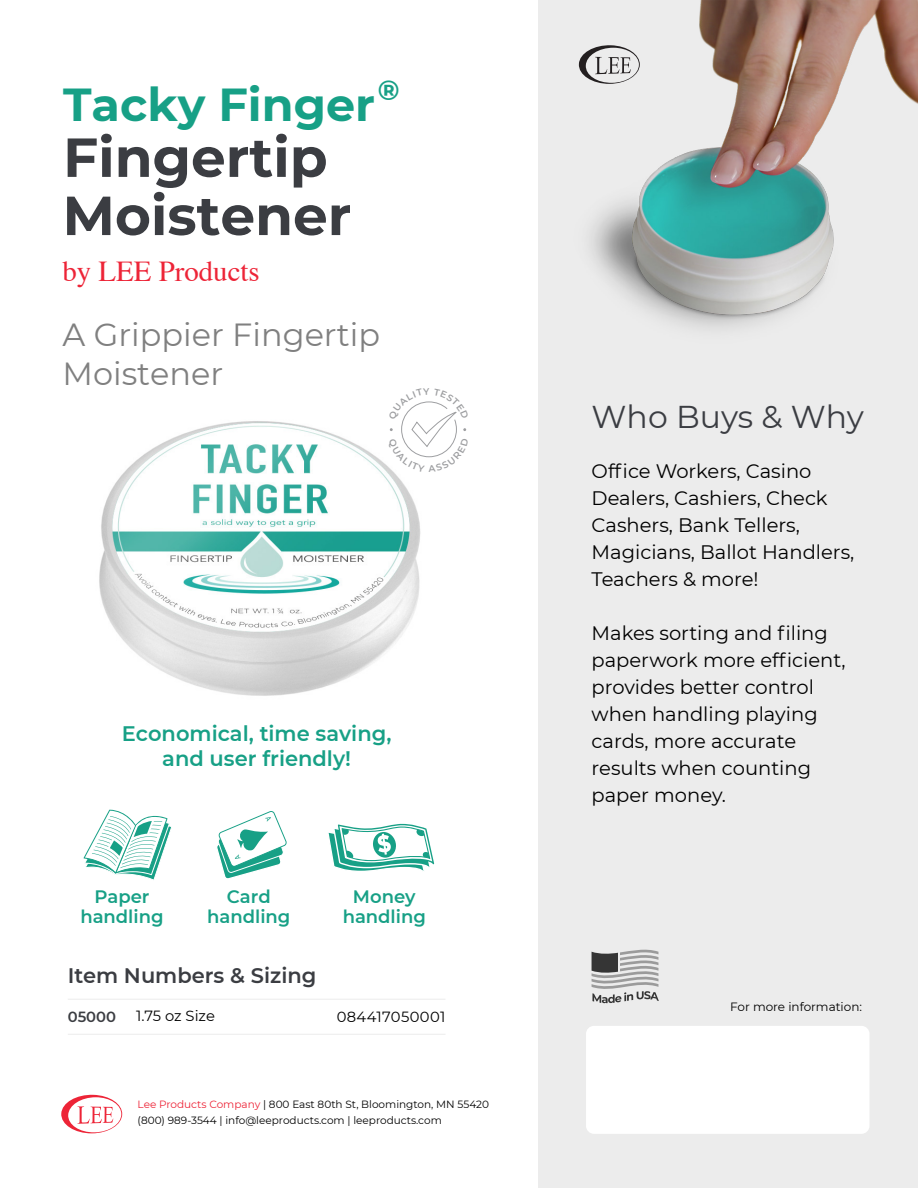
<style>
.page{position:relative;width:918px;height:1188px;background:#fff}
.page>*{position:absolute;margin:0;border:0;box-sizing:border-box;transform-origin:0 0}
.t1{font:700 54.9px "Montserrat";color:#3b3d42}
.t2{font:700 46.2px "Montserrat";color:#17a086}
.t3{font:31.95px/38.4px "Montserrat";color:#808080}
.t4{font:31.5px "Montserrat";color:#3b3d42}
.t5{font:28.8px "Times";color:#ed2437}
.t6{font:700 27.75px "Montserrat";color:#17a086}
.t7{font:600 21px/25.2px "Montserrat";color:#17a086;text-align:center}
.t8{font:600 21px "Montserrat";color:#3b3d42}
.t9{font:19.5px/27px "Montserrat";color:#000}
.t10{font:600 18px/19.5px "Montserrat";color:#17a086;text-align:center}
.t11{font:14.7px "Montserrat";letter-spacing:.025em;color:#000}
.t12{font:600 14.7px "Montserrat";color:#3b3d42}
.t13{font:12px "Montserrat";color:#000}
.t14{font:10.5px/15.9px "Montserrat";color:#000}
.s1{color:#ed2437}
</style>
<div class="page">
<img style="left:99px;top:421px;width:322px;height:275px">
<div style="left:539px;top:1px;width:379px;height:1187px;background:#ececec"></div>
<img style="left:590px;top:1px;width:328px;height:329px">
<hr style="left:68px;top:999px;width:377px;height:1px;background:#ececec">
<hr style="left:68px;top:1034px;width:377px;height:1px;background:#ececec">
<svg style="left:592px;top:949px;width:67px;height:54px"></svg>
<hr style="left:618px;top:952px;width:2px;height:21px;background:#ececec">
<div style="left:586px;top:1026px;width:284px;height:108px;background:#fff;border-radius:8px"></div>
<svg style="left:61px;top:1094px;width:61px;height:40px"></svg>
<svg style="left:578px;top:45px;width:62px;height:39px"></svg>
<svg style="left:84px;top:810px;width:88px;height:70px"></svg>
<svg style="left:328px;top:823px;width:106px;height:48px"></svg>
<svg style="left:217px;top:811px;width:70px;height:68px"></svg>
<svg style="left:388px;top:401px;width:79px;height:71px"></svg>
<h3 class="t6" style="left:378px;top:70px;width:23px">®</h3>
<h2 class="t2" style="left:63px;top:71px;width:313px">Tacky Finger</h2>
<h1 class="t1" style="left:63px;top:118px;width:266px">Fingertip</h1>
<h1 class="t1" style="left:63px;top:176px;width:290px">Moistener</h1>
<h3 class="t5" style="left:63px;top:244px;width:199px">by LEE Products</h3>
<h3 class="t3" style="left:63px;top:315px;width:319px">A Grippier Fingertip<br>Moistener</h3>
<p class="t7" style="left:122px;top:720px;width:271px">Economical, time saving, and user friendly!</p>
<p class="t10" style="left:80px;top:886px;width:85px">Paper handling</p>
<p class="t10" style="left:207px;top:886px;width:85px">Card handling</p>
<p class="t10" style="left:343px;top:886px;width:85px">Money handling</p>
<p class="t8" style="left:68px;top:960px;width:250px">Item Numbers &amp; Sizing</p>
<p class="t12" style="left:68px;top:1006px;width:50px">05000</p>
<p class="t11" style="left:136px;top:1006px;width:80px">1.75 oz Size</p>
<p class="t11" style="left:337px;top:1006px;width:110px">084417050001</p>
<p class="t14" style="left:138px;top:1096px;width:353px"><span class="s1">Lee Products Company</span> | 800 East 80th St, Bloomington, MN 55420 (800) 989-3544 | info@leeproducts.com | leeproducts.com</p>
<h3 class="t4" style="left:592px;top:395px;width:274px">Who Buys &amp; Why</h3>
<p class="t9" style="left:592px;top:457px;width:264px">Office Workers, Casino<br>Dealers, Cashiers, Check<br>Cashers, Bank Tellers,<br>Magicians, Ballot Handlers,<br>Teachers &amp; more!</p>
<p class="t9" style="left:592px;top:619px;width:256px">Makes sorting and filing paperwork more efficient, provides better control when handling playing cards, more accurate results when counting paper money.</p>
<p class="t13" style="left:730px;top:998px;width:133px">For more information:</p>
</div>
